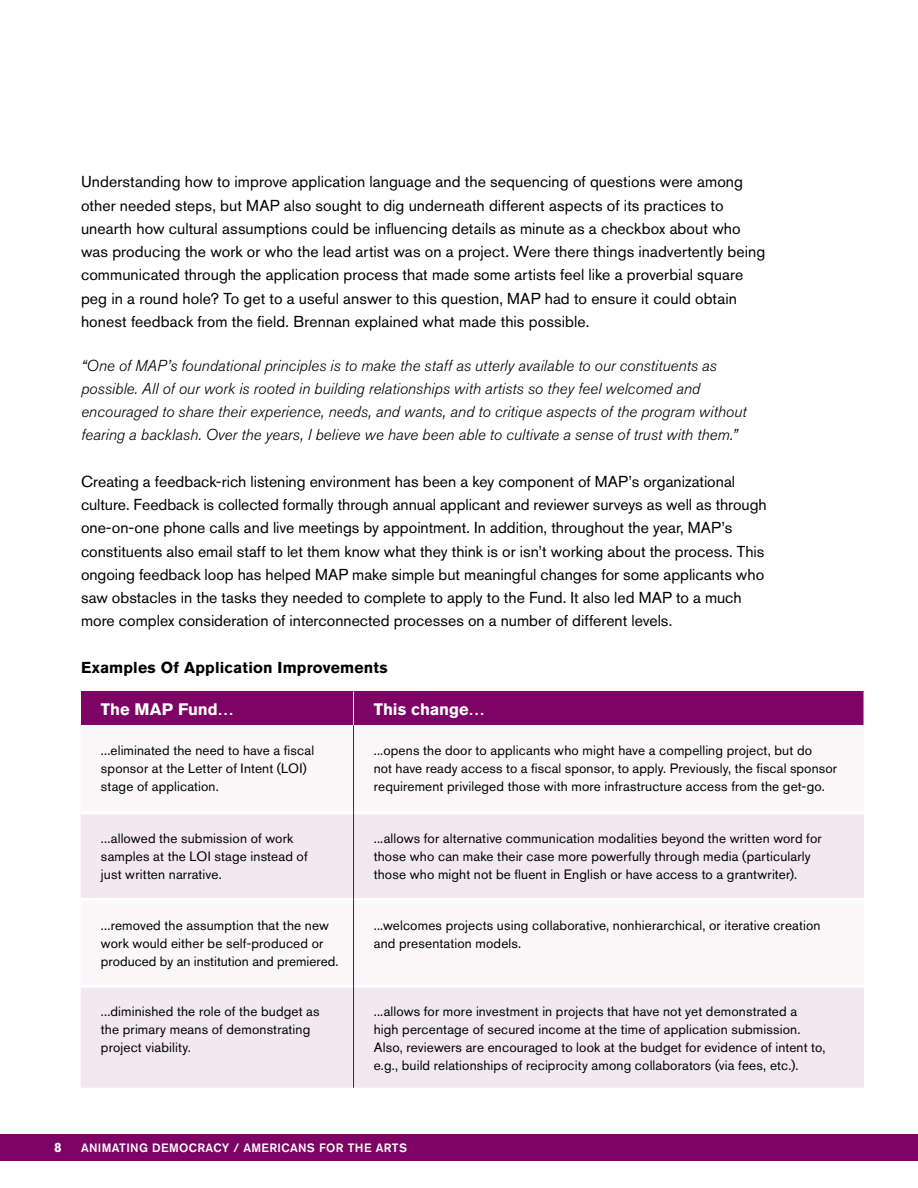
<style>
.page{position:relative;width:918px;height:1188px;background:#fff}
.page>*{position:absolute;margin:0;border:0;box-sizing:border-box;transform-origin:0 0}
.Body_Paragraph{font:700 16.5px "Akzidenz Grotesk BE";color:#fff}
.Body_Paragraph-2{font:15.75px/23.2px "Akzidenz Grotesk BE";color:#000}
.Body_Paragraph-3{font:italic 300 15.75px/23.2px "Akzidenz Grotesk BQ";color:#000}
.t1{font:700 15.75px "Akzidenz Grotesk BQ";letter-spacing:.015em;color:#000}
.Body_Paragraph-4{font:13.5px/18px "Akzidenz Grotesk BE";letter-spacing:.01em;color:#000}
.t2{font:700 13.5px "Akzidenz Grotesk BQ";color:#fff}
.t3{font:500 12px "Akzidenz Grotesk BQ";letter-spacing:.03em;color:#fff}
</style>
<div class="page">
<div style="left:81px;top:692px;width:273px;height:33px;background:#7d0364"></div>
<div style="left:354px;top:692px;width:510px;height:33px;background:#7d0364"></div>
<svg style="left:81px;top:814px;width:783px;height:274px;fill:#f3e8ef"></svg>
<hr style="left:353px;top:692px;width:1px;height:33px;background:#faf7f9">
<hr style="left:864px;top:692px;width:1px;height:33px;background:#faf7f9">
<hr style="left:81px;top:898px;width:272px;height:3px;background:#fff">
<hr style="left:354px;top:898px;width:510px;height:3px;background:#fff">
<hr style="left:81px;top:985px;width:272px;height:3px;background:#fff">
<hr style="left:354px;top:985px;width:510px;height:3px;background:#fff">
<hr style="left:353px;top:725px;width:1px;height:88px;background:#7d0364">
<hr style="left:353px;top:813px;width:1px;height:86px;background:#7d0364">
<hr style="left:353px;top:899px;width:1px;height:87px;background:#7d0364">
<hr style="left:353px;top:986px;width:1px;height:102px;background:#7d0364">
<div style="left:0;top:1134px;width:918px;height:27px;background:#7d0364"></div>
<p class="Body_Paragraph-2" style="left:81px;top:170px;width:686px">Understanding how to improve application language and the sequencing of questions were among other needed steps, but MAP also sought to dig underneath different aspects of its practices to unearth how cultural assumptions could be influencing details as minute as a checkbox about who was producing the work or who the lead artist was on a project. Were there things inadvertently being communicated through the application process that made some artists feel like a proverbial square peg in a round hole? To get to a useful answer to this question, MAP had to ensure it could obtain honest feedback from the field. Brennan explained what made this possible.</p>
<p class="Body_Paragraph-3" style="left:81px;top:354px;width:667px">“One of MAP’s foundational principles is to make the staff as utterly available to our constituents as possible. All of our work is rooted in building relationships with artists so they feel welcomed and encouraged to share their experience, needs, and wants, and to critique aspects of the program without fearing a backlash. Over the years, I believe we have been able to cultivate a sense of trust with them.”</p>
<p class="Body_Paragraph-2" style="left:81px;top:470px;width:687px">Creating a feedback-rich listening environment has been a key component of MAP’s organizational culture. Feedback is collected formally through annual applicant and reviewer surveys as well as through one-on-one phone calls and live meetings by appointment. In addition, throughout the year, MAP’s constituents also email staff to let them know what they think is or isn’t working about the process. This ongoing feedback loop has helped MAP make simple but meaningful changes for some applicants who saw obstacles in the tasks they needed to complete to apply to the Fund. It also led MAP to a much more complex consideration of interconnected processes on a number of different levels.</p>
<p class="t1" style="left:81px;top:658px;width:308px">Examples Of Application Improvements</p>
<p class="Body_Paragraph" style="left:101px;top:699px;width:135px">The MAP Fund…</p>
<p class="Body_Paragraph" style="left:374px;top:699px;width:113px">This change…</p>
<p class="Body_Paragraph-4" style="left:101px;top:741px;width:215px">...eliminated the need to have a fiscal sponsor at the Letter of Intent (LOI) stage of application.</p>
<p class="Body_Paragraph-4" style="left:374px;top:741px;width:465px">...opens the door to applicants who might have a compelling project, but do<br>not have ready access to a fiscal sponsor, to apply. Previously, the fiscal sponsor requirement privileged those with more infrastructure access from the get-go.</p>
<p class="Body_Paragraph-4" style="left:101px;top:829px;width:208px">...allowed the submission of work samples at the LOI stage instead of just written narrative.</p>
<p class="Body_Paragraph-4" style="left:374px;top:829px;width:449px">...allows for alternative communication modalities beyond the written word for those who can make their case more powerfully through media (particularly those who might not be fluent in English or have access to a grantwriter).</p>
<p class="Body_Paragraph-4" style="left:101px;top:916px;width:239px">...removed the assumption that the new work would either be self-produced or produced by an institution and premiered.</p>
<p class="Body_Paragraph-4" style="left:374px;top:916px;width:448px">...welcomes projects using collaborative, nonhierarchical, or iterative creation and presentation models.</p>
<p class="Body_Paragraph-4" style="left:101px;top:1003px;width:220px">...diminished the role of the budget as the primary means of demonstrating project viability.</p>
<p class="Body_Paragraph-4" style="left:374px;top:1003px;width:453px">...allows for more investment in projects that have not yet demonstrated a<br>high percentage of secured income at the time of application submission.<br>Also, reviewers are encouraged to look at the budget for evidence of intent to, e.g., build relationships of reciprocity among collaborators (via fees, etc.).</p>
<p class="t2" style="left:54px;top:1140px;width:9px">8</p>
<p class="t3" style="left:81px;top:1140px;width:328px">ANIMATING DEMOCRACY / AMERICANS FOR THE ARTS</p>
</div>
